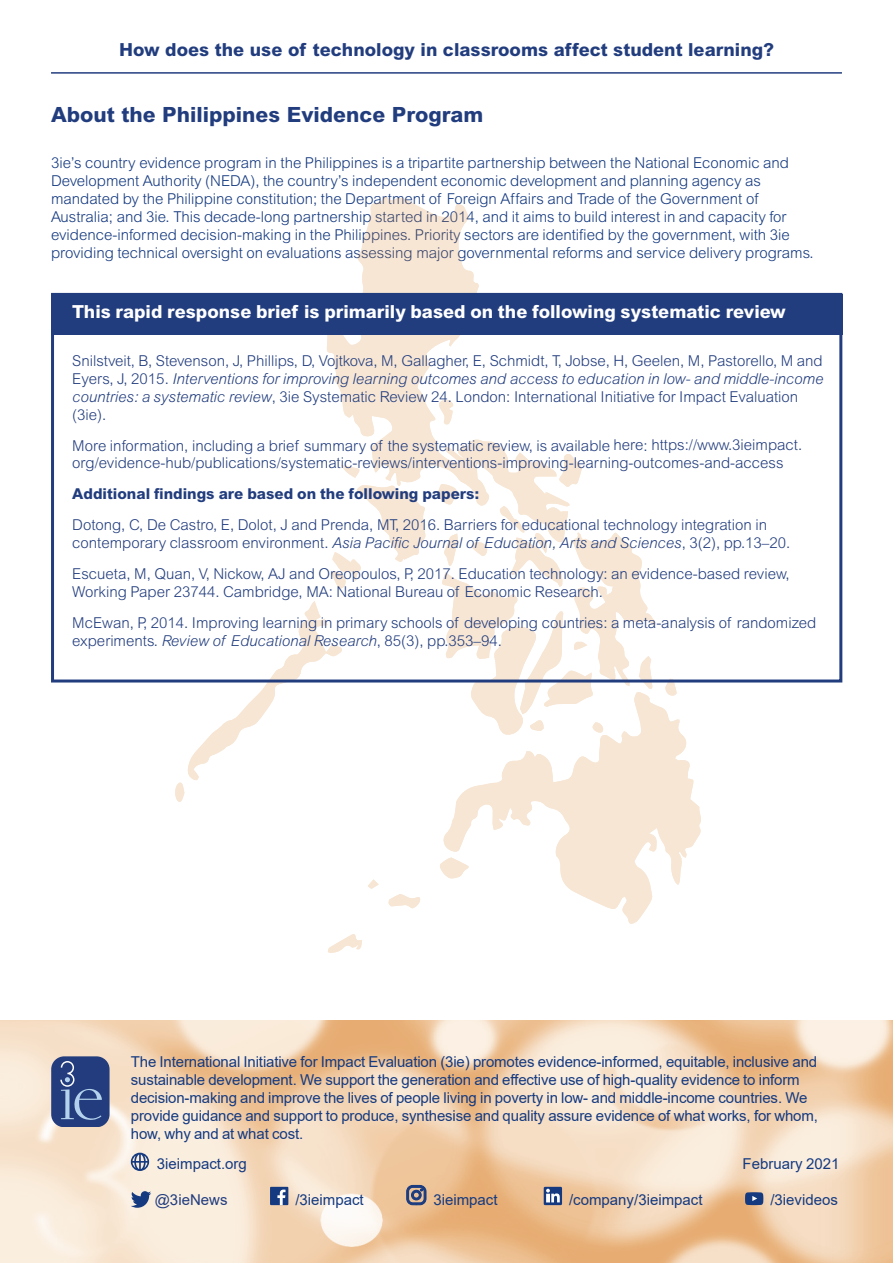
<style>
.page{position:relative;width:893px;height:1263px;background:#fff}
.page>*{position:absolute;margin:0;border:0;box-sizing:border-box;transform-origin:0 0}
.t1{font:800 21px "Arial MT Std";color:#223d7e}
.b_heading{font:800 18px "Arial MT Std";color:#fff}
.t2{font:800 18px "Arial MT Std";color:#223d7e}
.body_text{font:300 15px/18px "Arial MT Std";color:#223d7e}
.lead-in_text{font:300 15px/18px "Arial MT Std";color:#153a80}
.body_text-2{font:15px/18px "Arial";letter-spacing:-.01em;color:#153a80}
.lead-in_text-2{font:15px "Arial";color:#153a80}
.body_text-3{font:800 15px "Arial MT Std";color:#223d7e}
.lead-in_text-3{font:15px "Arial";color:#223d7e}
.s1{font-style:italic}
</style>
<div class="page">
<svg style="left:131px;top:1153px;width:18px;height:18px"></svg>
<svg style="left:131px;top:1191px;width:20px;height:17px"></svg>
<div style="left:270px;top:1187px;width:18px;height:18px;background:#153a80"></div>
<svg style="left:277px;top:1189px;width:8px;height:16px"></svg>
<svg style="left:406px;top:1185px;width:21px;height:20px"></svg>
<svg style="left:544px;top:1187px;width:18px;height:18px"></svg>
<svg style="left:545px;top:1188px;width:15px;height:14px"></svg>
<svg style="left:745px;top:1192px;width:18px;height:13px"></svg>
<div style="left:51px;top:1056px;width:59px;height:71px;background:#223c7d;border-radius:13px"></div>
<svg style="left:60px;top:1061px;width:42px;height:59px"></svg>
<svg style="left:327px;top:196px;width:243px;height:289px"></svg>
<svg style="left:443px;top:705px;width:258px;height:219px"></svg>
<svg style="left:440px;top:857px;width:30px;height:22px"></svg>
<svg style="left:388px;top:894px;width:33px;height:14px"></svg>
<svg style="left:328px;top:934px;width:34px;height:19px"></svg>
<svg style="left:437px;top:399px;width:17px;height:26px"></svg>
<svg style="left:331px;top:485px;width:95px;height:104px"></svg>
<svg style="left:665px;top:682px;width:12px;height:14px"></svg>
<svg style="left:174px;top:601px;width:169px;height:201px"></svg>
<svg style="left:341px;top:465px;width:19px;height:13px"></svg>
<svg style="left:438px;top:454px;width:218px;height:282px"></svg>
<svg style="left:368px;top:879px;width:11px;height:10px"></svg>
<hr style="left:51px;top:72px;width:791px;height:2px;background:#223d7e">
<div style="left:51px;top:293px;width:791px;height:389px;border:3px solid #223d7e"></div>
<div style="left:51px;top:294px;width:791px;height:41px;background:#223d7e"></div>
<p class="t2" style="left:119px;top:38px;width:657px">How does the use of technology in classrooms affect student learning?</p>
<p class="t1" style="left:51px;top:101px;width:434px">About the Philippines Evidence Program</p>
<p class="lead-in_text" style="left:51px;top:154px;width:764px">3ie’s country evidence program in the Philippines is a tripartite partnership between the National Economic and Development Authority (NEDA), the country’s independent economic development and planning agency as mandated by the Philippine constitution; the Department of Foreign Affairs and Trade of the Government of Australia; and 3ie. This decade-long partnership started in 2014, and it aims to build interest in and capacity for evidence-informed decision-making in the Philippines. Priority sectors are identified by the government, with 3ie providing technical oversight on evaluations assessing major governmental reforms and service delivery programs.</p>
<p class="b_heading" style="left:72px;top:301px;width:715px">This rapid response brief is primarily based on the following systematic review</p>
<p class="body_text" style="left:72px;top:352px;width:753px">Snilstveit, B, Stevenson, J, Phillips, D, Vojtkova, M, Gallagher, E, Schmidt, T, Jobse, H, Geelen, M, Pastorello, M and Eyers, J, 2015. <span class="s1">Interventions for improving learning outcomes and access to education in low- and middle-income countries: a systematic review</span>, 3ie Systematic Review 24. London: International Initiative for Impact Evaluation (3ie).</p>
<p class="body_text" style="left:72px;top:437px;width:731px;line-height:17.1px">More information, including a brief summary of the systematic review, is available here: https://www.3ieimpact. org/evidence-hub/publications/systematic-reviews/interventions-improving-learning-outcomes-and-access</p>
<p class="body_text-3" style="left:72px;top:485px;width:409px">Additional findings are based on the following papers:</p>
<p class="body_text" style="left:72px;top:516px;width:719px">Dotong, C, De Castro, E, Dolot, J and Prenda, MT, 2016. Barriers for educational technology integration in contemporary classroom environment. <span class="s1">Asia Pacific Journal of Education, Arts and Sciences</span>, 3(2), pp.13–20.</p>
<p class="body_text" style="left:72px;top:565px;width:719px">Escueta, M, Quan, V, Nickow, AJ and Oreopoulos, P, 2017. Education technology: an evidence-based review,<br>Working Paper 23744. Cambridge, MA: National Bureau of Economic Research.</p>
<p class="body_text" style="left:72px;top:613px;width:745px">McEwan, P, 2014. Improving learning in primary schools of developing countries: a meta-analysis of randomized experiments. <span class="s1">Review of Educational Research</span>, 85(3), pp.353–94.</p>
<p class="body_text-2" style="left:131px;top:1053px;width:689px">The International Initiative for Impact Evaluation (3ie) promotes evidence-informed, equitable, inclusive and sustainable development. We support the generation and effective use of high-quality evidence to inform decision-making and improve the lives of people living in poverty in low- and middle-income countries. We provide guidance and support to produce, synthesise and quality assure evidence of what works, for whom, how, why and at what cost.</p>
<p class="lead-in_text-2" style="left:157px;top:1154px;width:92px">3ieimpact.org</p>
<p class="lead-in_text-2" style="left:743px;top:1154px;width:98px">February 2021</p>
<p class="lead-in_text-3" style="left:155px;top:1189px;width:74px">@3ieNews</p>
<p class="lead-in_text-2" style="left:295px;top:1189px;width:70px">/3ieimpact</p>
<p class="lead-in_text-2" style="left:433px;top:1189px;width:66px">3ieimpact</p>
<p class="lead-in_text-2" style="left:569px;top:1189px;width:135px">/company/3ieimpact</p>
<p class="lead-in_text-2" style="left:770px;top:1189px;width:69px">/3ievideos</p>
</div>
